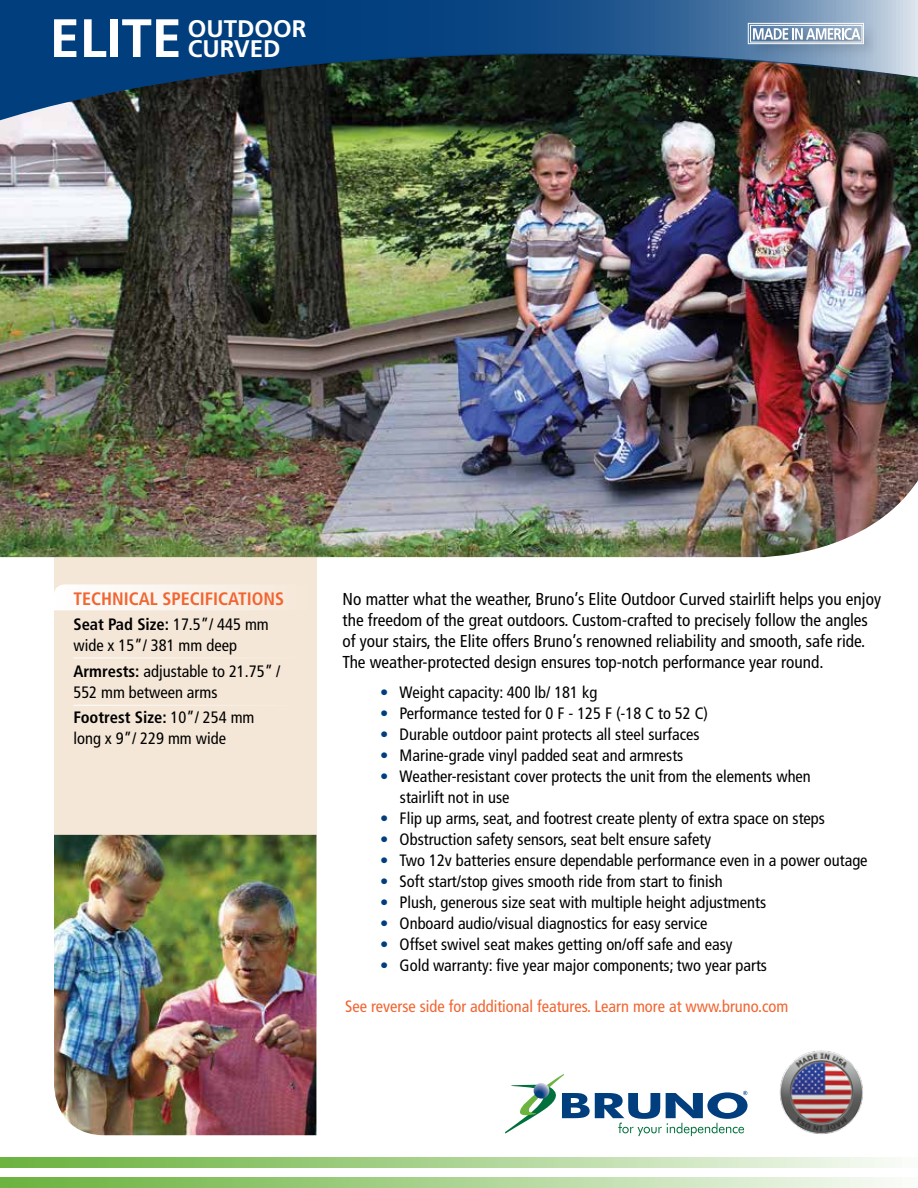
<style>
.page{position:relative;width:918px;height:1188px;background:#fff}
.page>*{position:absolute;margin:0;border:0;box-sizing:border-box;transform-origin:0 0}
.t1{font:700 54px "Frutiger LT Std";color:#fff}
.t2{font:700 24px/19.5px "Frutiger LT Std";color:#fff}
.t3{font:700 condensed 18px "Frutiger LT Std";color:#f26531}
.t4{font:condensed 17.25px/21px "Frutiger LT Std";color:#000}
.t5{font:condensed 16.5px/21px "Frutiger LT Std";color:#000}
.t6{font:condensed 16.5px "Frutiger LT Std";color:#f26531}
.s1{font-weight:700}
.s2{color:#003e7e}
</style>
<div class="page">
<div style="left:54px;top:549px;width:262px;height:476px;background:#f5e7d7"></div>
<img style="left:0;top:125px;width:918px;height:432px">
<svg style="left:0;top:1177px;width:895px;height:11px;background:#acd493"></svg>
<svg style="left:0;top:1157px;width:895px;height:11px;background:#acd493"></svg>
<svg style="left:0;top:0;width:918px;height:125px;background:#203f5a"></svg>
<svg style="left:505px;top:1074px;width:243px;height:62px"></svg>
<img style="left:54px;top:835px;width:262px;height:300px">
<svg style="left:54px;top:584px;width:192px;height:26px"></svg>
<hr style="left:73px;top:658px;width:243px;height:1px;background:#fff">
<hr style="left:73px;top:705px;width:243px;height:1px;background:#fff">
<img style="left:779px;top:1050px;width:84px;height:84px">
<div style="left:746px;top:22px;width:133px;height:37px;background:#000;opacity:.26"></div>
<div style="left:748px;top:23px;width:116px;height:21px;border:1px solid #fff"></div>
<div style="left:750px;top:25px;width:112px;height:17px;border:1px solid #fff"></div>
<svg style="left:753px;top:28px;width:108px;height:12px"></svg>
<h1 class="t1" style="left:50px;top:7px;width:134px">ELITE</h1>
<h2 class="t2" style="left:188px;top:20px;width:120px">OUTDOOR<br>CURVED</h2>
<p class="t3" style="left:73px;top:588px;width:212px">TECHNICAL SPECIFICATIONS</p>
<p class="t5" style="left:73px;top:614px;width:197px"><span class="s1">Seat Pad Size:</span> 17.5”/ 445 mm wide x 15”/ 381 mm deep</p>
<p class="t5" style="left:73px;top:661px;width:209px"><span class="s1">Armrests:</span> adjustable to 21.75” /<br>552 mm between arms</p>
<p class="t5" style="left:73px;top:707px;width:183px"><span class="s1">Footrest Size:</span> 10”/ 254 mm long x 9”/ 229 mm wide</p>
<p class="t4" style="left:343px;top:589px;width:540px">No matter what the weather, Bruno’s Elite Outdoor Curved stairlift helps you enjoy the freedom of the great outdoors. Custom-crafted to precisely follow the angles of your stairs, the Elite offers Bruno’s renowned reliability and smooth, safe ride.<br>The weather-protected design ensures top-notch performance year round.</p>
<p class="t5" style="left:380px;top:682px;width:219px"><span class="s2">•</span> Weight capacity: 400 lb/ 181 kg</p>
<p class="t5" style="left:380px;top:703px;width:330px"><span class="s2">•</span> Performance tested for 0 F - 125 F (-18 C to 52 C)</p>
<p class="t5" style="left:380px;top:724px;width:321px"><span class="s2">•</span> Durable outdoor paint protects all steel surfaces</p>
<p class="t5" style="left:380px;top:745px;width:305px"><span class="s2">•</span> Marine-grade vinyl padded seat and armrests</p>
<p class="t5" style="left:400px;top:766px;width:412px;text-indent:-20px"><span class="s2">•</span> Weather-resistant cover protects the unit from the elements when stairlift not in use</p>
<p class="t5" style="left:380px;top:808px;width:446px"><span class="s2">•</span> Flip up arms, seat, and footrest create plenty of extra space on steps</p>
<p class="t5" style="left:380px;top:829px;width:332px"><span class="s2">•</span> Obstruction safety sensors, seat belt ensure safety</p>
<p class="t5" style="left:380px;top:850px;width:489px"><span class="s2">•</span> Two 12v batteries ensure dependable performance even in a power outage</p>
<p class="t5" style="left:380px;top:871px;width:344px"><span class="s2">•</span> Soft start/stop gives smooth ride from start to finish</p>
<p class="t5" style="left:380px;top:892px;width:387px"><span class="s2">•</span> Plush, generous size seat with multiple height adjustments</p>
<p class="t5" style="left:380px;top:913px;width:329px"><span class="s2">•</span> Onboard audio/visual diagnostics for easy service</p>
<p class="t5" style="left:380px;top:934px;width:354px"><span class="s2">•</span> Offset swivel seat makes getting on/off safe and easy</p>
<p class="t5" style="left:380px;top:955px;width:388px"><span class="s2">•</span> Gold warranty: five year major components; two year parts</p>
<p class="t6" style="left:345px;top:997px;width:445px">See reverse side for additional features. Learn more at www.bruno.com</p>
</div>
